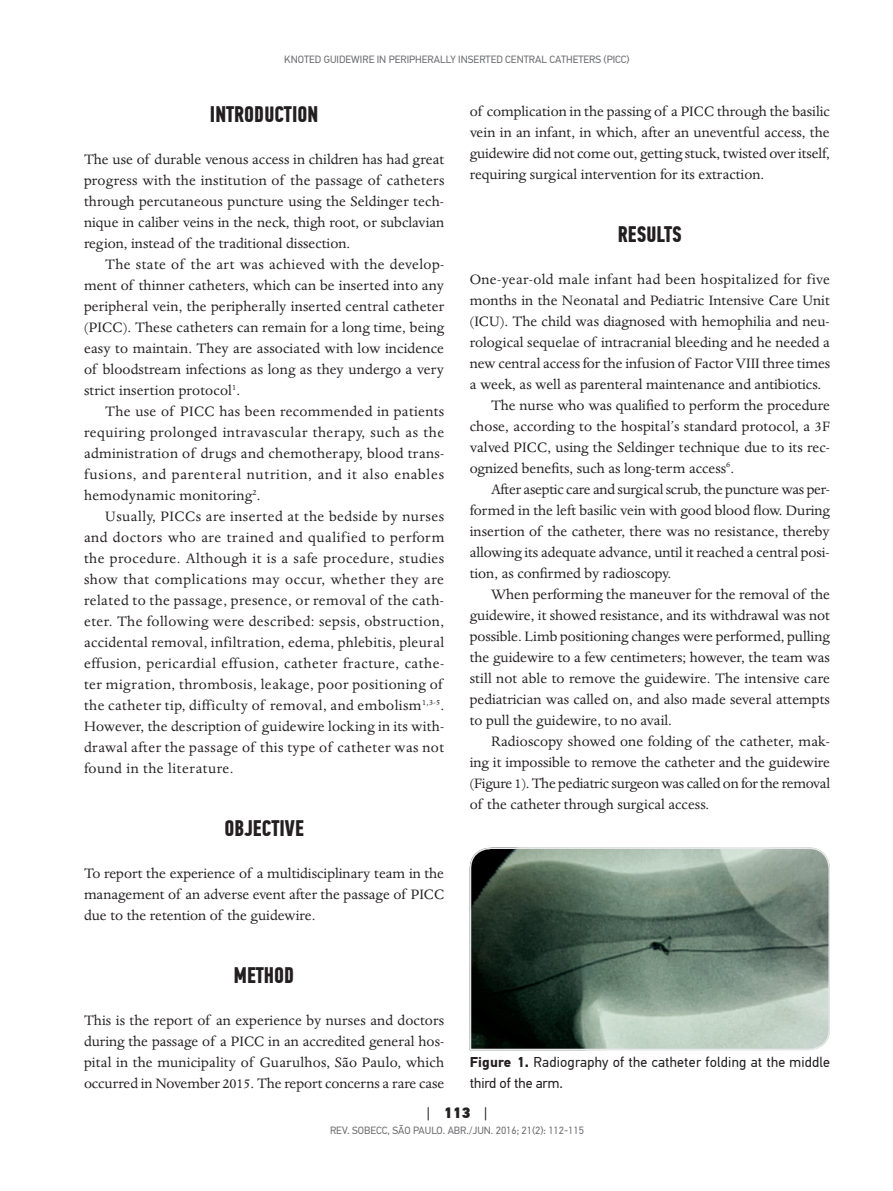
<style>
.page{position:relative;width:893px;height:1191px;background:#fff}
.page>*{position:absolute;margin:0;border:0;box-sizing:border-box;transform-origin:0 0}
.t1{font:700 22.5px "PF Din Text Comp Pro";color:#231f20}
.t2{font:15.75px/21px "Dante MT Std";color:#231f20;text-align:justify}
.t3{font:15.75px/21px "Dante MT Std";letter-spacing:.03em;color:#231f20}
.t4{font:15.75px "Dante MT Std";letter-spacing:.025em;color:#231f20}
.t5{font:900 15px "PF Din Text Pro";color:#231f20}
.t6{font:14.25px/21px "PF Din Text Pro";letter-spacing:.015em;color:#231f20}
.t7{font:10.5px "PF Din Text Pro";color:#6c6d70}
.s1{font-weight:700}
.s2{font-weight:400}
</style>
<div class="page">
<svg style="left:469px;top:847px;width:361px;height:204px;background:#6c7e72"></svg>
<p class="t7" style="left:284px;top:53px;width:329px">KNOTED GUIDEWIRE IN PERIPHERALLY INSERTED CENTRAL CATHETERS (PICC</p>
<p class="t7" style="left:627px;top:53px;width:5px">)</p>
<h1 class="t1" style="left:210px;top:101px;width:110px">INTRODUCTION</h1>
<p class="t2" style="left:84px;top:149px;width:362px">The use of durable venous access in children has had great progress with the institution of the passage of catheters through percutaneous puncture using the Seldinger tech&shy;nique in caliber veins in the neck, thigh root, or subclavian region, instead of the traditional dissection.</p>
<p class="t2" style="left:84px;top:254px;width:362px;text-indent:21px">The state of the art was achieved with the develop&shy;ment of thinner catheters, which can be inserted into any peripheral vein, the peripherally inserted central catheter (PICC). These catheters can remain for a long time, being easy to maintain. They are associated with low incidence of bloodstream infections as long as they undergo a very strict insertion protocol<sup>1</sup>.</p>
<p class="t2" style="left:84px;top:401px;width:362px;text-indent:21px">The use of PICC has been recommended in patients requiring prolonged intravascular therapy, such as the administration of drugs and chemotherapy, blood trans&shy;fusions, and parenteral nutrition, and it also enables hemodynamic monitoring<sup>2</sup>.</p>
<p class="t3" style="left:84px;top:506px;width:362px;text-indent:21px">Usually, PICCs are inserted at the bedside by nurses and doctors who are trained and qualified to perform the procedure. Although it is a safe procedure, studies show that complications may occur, whether they are related to the passage, presence, or removal of the cath&shy;eter. The following were described: sepsis, obstruction, accidental removal, infiltration, edema, phlebitis, pleural effusion, pericardial effusion, catheter fracture, cathe&shy;ter migration, thrombosis, leakage, poor positioning of the catheter tip, difficulty of removal, and embolism<sup>1,3-5</sup>.<br>However, the description of guidewire locking in its with&shy;drawal after the passage of this type of catheter was not found in the literature.</p>
<h1 class="t1" style="left:224px;top:815px;width:81px">OBJECTIVE</h1>
<p class="t2" style="left:84px;top:863px;width:362px">To report the experience of a multidisciplinary team in the management of an adverse event after the passage of PICC due to the retention of the guidewire.</p>
<h1 class="t1" style="left:234px;top:962px;width:62px">METHOD</h1>
<p class="t2" style="left:84px;top:1010px;width:362px">This is the report of an experience by nurses and doctors during the passage of a PICC in an accredited general hos&shy;pital in the municipality of Guarulhos, São Paulo, which occurred in November 2015. The report concerns a rare case</p>
<p class="t2" style="left:470px;top:100px;width:362px">of complication in the passing of a PICC through the basilic vein in an infant, in which, after an uneventful access, the guidewire did not come out, getting stuck, twisted over itself, requiring surgical intervention for its extraction.</p>
<h1 class="t1" style="left:618px;top:220px;width:66px">RESULTS</h1>
<p class="t4" style="left:470px;top:270px;width:362px">One-year-old male infant had been hospitalized for five</p>
<p class="t2" style="left:470px;top:289px;width:362px">months in the Neonatal and Pediatric Intensive Care Unit</p>
<p class="t2" style="left:470px;top:310px;width:361px">(ICU). The child was diagnosed with hemophilia and neu-</p>
<p class="t2" style="left:470px;top:331px;width:362px">rological sequelae of intracranial bleeding and he needed a</p>
<p class="t2" style="left:470px;top:352px;width:362px">new central access for the infusion of Factor VIII three times</p>
<p class="t2" style="left:470px;top:373px;width:353px">a week, as well as parenteral maintenance and antibiotics.</p>
<p class="t2" style="left:491px;top:394px;width:340px">The nurse who was qualified to perform the procedure</p>
<p class="t2" style="left:470px;top:415px;width:362px">chose, according to the hospital’s standard protocol, a 3F</p>
<p class="t2" style="left:470px;top:436px;width:362px">valved PICC, using the Seldinger technique due to its rec-</p>
<p class="t2" style="left:470px;top:457px;width:266px">ognized benefits, such as long-term access<sup>6</sup>.</p>
<p class="t2" style="left:491px;top:478px;width:340px">After aseptic care and surgical scrub, the puncture was per-</p>
<p class="t2" style="left:470px;top:499px;width:362px">formed in the left basilic vein with good blood flow. During</p>
<p class="t2" style="left:470px;top:520px;width:362px">insertion of the catheter, there was no resistance, thereby</p>
<p class="t2" style="left:470px;top:541px;width:361px">allowing its adequate advance, until it reached a central posi-</p>
<p class="t2" style="left:470px;top:562px;width:203px">tion, as confirmed by radioscopy.</p>
<p class="t2" style="left:491px;top:583px;width:340px">When performing the maneuver for the removal of the</p>
<p class="t2" style="left:470px;top:604px;width:362px">guidewire, it showed resistance, and its withdrawal was not</p>
<p class="t2" style="left:470px;top:625px;width:361px">possible. Limb positioning changes were performed, pulling</p>
<p class="t2" style="left:470px;top:646px;width:362px">the guidewire to a few centimeters; however, the team was</p>
<p class="t2" style="left:470px;top:667px;width:362px">still not able to remove the guidewire. The intensive care</p>
<p class="t2" style="left:470px;top:688px;width:362px">pediatrician was called on, and also made several attempts</p>
<p class="t2" style="left:470px;top:709px;width:204px">to pull the guidewire, to no avail.</p>
<p class="t2" style="left:491px;top:730px;width:340px">Radioscopy showed one folding of the catheter, mak-</p>
<p class="t2" style="left:470px;top:751px;width:362px">ing it impossible to remove the catheter and the guidewire</p>
<p class="t2" style="left:470px;top:772px;width:362px">(Figure 1). The pediatric surgeon was called on for the removal</p>
<p class="t2" style="left:470px;top:793px;width:241px">of the catheter through surgical access.</p>
<p class="t6" style="left:470px;top:1052px;width:362px"><span class="s1">Figure 1.</span> RADIOGRAPHY OF THE CATHETER FOLDING AT THE MIDDLE<br>THIRD OF THE ARM.</p>
<p class="t5" style="left:427px;top:1102px;width:62px"><span class="s2">|</span> 113 <span class="s2">|</span></p>
<p class="t7" style="left:330px;top:1124px;width:255px">REV. SOBECC, SÃO PAULO. ABR./JUN. 2016; 21(2): 112-115</p>
</div>
